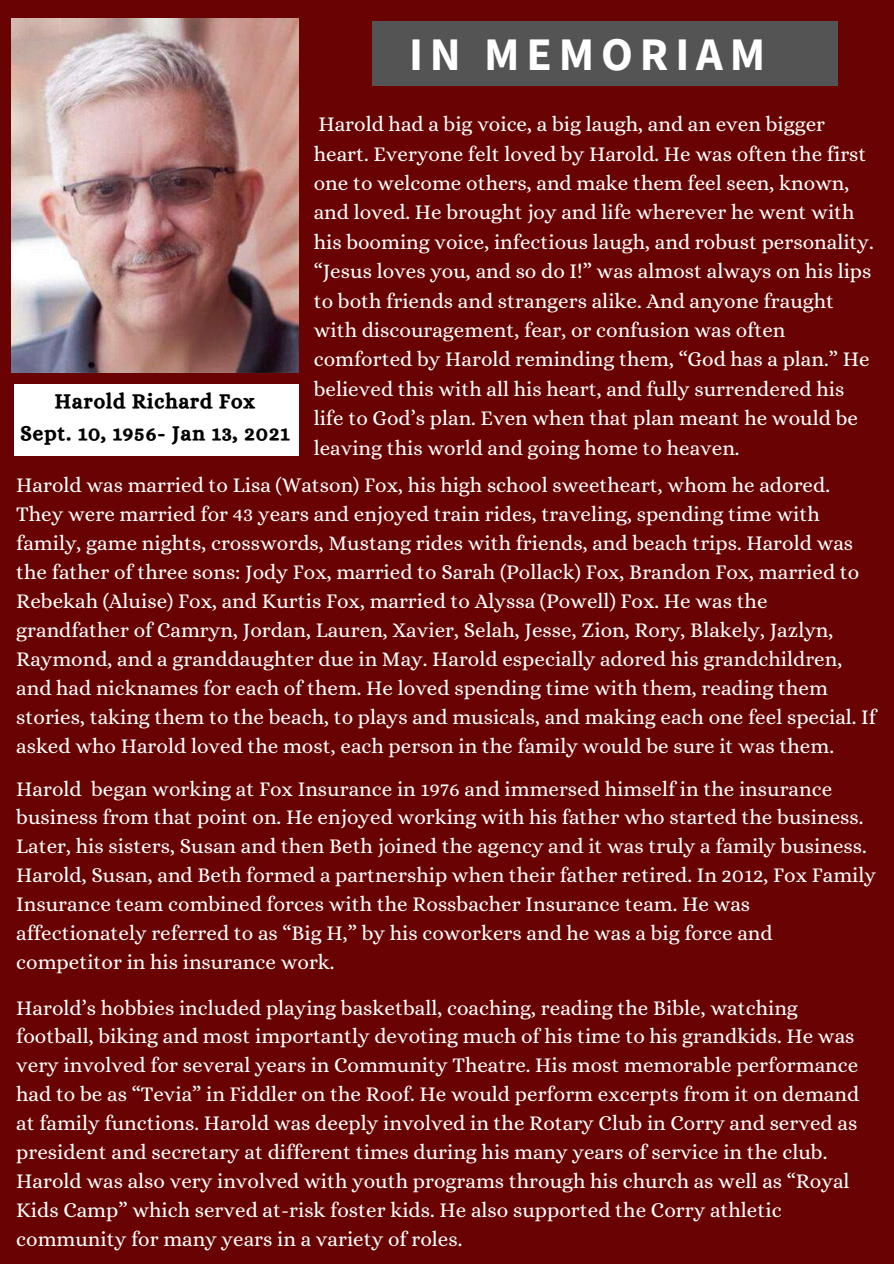
<style>
.page{position:relative;width:894px;height:1264px;background:#fff}
.page>*{position:absolute;margin:0;border:0;box-sizing:border-box;transform-origin:0 0}
.t1{font:700 46.5px "Source Sans Pro";letter-spacing:.15em;color:#fff}
.t2{font:21px/29px "Alice";color:#fff}
.t3{font:20.85px/31.5px "CA Generated";letter-spacing:.05em;color:#000;text-align:center}
</style>
<div class="page">
<div style="left:0;top:0;width:893px;height:1263px;background:#690202"></div>
<div style="left:15px;top:384px;width:283px;height:71px;background:#fff"></div>
<img style="left:12px;top:19px;width:286px;height:353px">
<div style="left:373px;top:21px;width:463px;height:64px;background:#545454"></div>
<p class="t3" style="left:20px;top:385px;width:270px">Harold Richard Fox<br>Sept. 10, 1956- Jan 13, 2021</p>
<h1 class="t1" style="left:409px;top:24px;width:358px">IN MEMORIAM</h1>
<p class="t2" style="left:313px;top:109px;width:561px;line-height:29.4px">Harold had a big voice, a big laugh, and an even bigger heart. Everyone felt loved by Harold. He was often the first one to welcome others, and make them feel seen, known, and loved. He brought joy and life wherever he went with his booming voice, infectious laugh, and robust personality. “Jesus loves you, and so do I!” was almost always on his lips to both friends and strangers alike. And anyone fraught with discouragement, fear, or confusion was often comforted by Harold reminding them, “God has a plan.” He believed this with all his heart, and fully surrendered his life to God’s plan. Even when that plan meant he would be leaving this world and going home to heaven.</p>
<p class="t2" style="left:16px;top:471px;width:861px">Harold was married to Lisa (Watson) Fox, his high school sweetheart, whom he adored.<br>They were married for 43 years and enjoyed train rides, traveling, spending time with family, game nights, crosswords, Mustang rides with friends, and beach trips. Harold was the father of three sons: Jody Fox, married to Sarah (Pollack) Fox, Brandon Fox, married to Rebekah (Aluise) Fox, and Kurtis Fox, married to Alyssa (Powell) Fox. He was the grandfather of Camryn, Jordan, Lauren, Xavier, Selah, Jesse, Zion, Rory, Blakely, Jazlyn, Raymond, and a granddaughter due in May. Harold especially adored his grandchildren, and had nicknames for each of them. He loved spending time with them, reading them stories, taking them to the beach, to plays and musicals, and making each one feel special. If asked who Harold loved the most, each person in the family would be sure it was them.</p>
<p class="t2" style="left:16px;top:774px;width:861px">Harold began working at Fox Insurance in 1976 and immersed himself in the insurance business from that point on. He enjoyed working with his father who started the business.<br>Later, his sisters, Susan and then Beth joined the agency and it was truly a family business.<br>Harold, Susan, and Beth formed a partnership when their father retired. In 2012, Fox Family Insurance team combined forces with the Rossbacher Insurance team. He was affectionately referred to as “Big H,” by his coworkers and he was a big force and competitor in his insurance work.</p>
<p class="t2" style="left:16px;top:992px;width:844px">Harold’s hobbies included playing basketball, coaching, reading the Bible, watching football, biking and most importantly devoting much of his time to his grandkids. He was very involved for several years in Community Theatre. His most memorable performance had to be as “Tevia” in Fiddler on the Roof. He would perform excerpts from it on demand at family functions. Harold was deeply involved in the Rotary Club in Corry and served as president and secretary at different times during his many years of service in the club.<br>Harold was also very involved with youth programs through his church as well as “Royal Kids Camp” which served at-risk foster kids. He also supported the Corry athletic community for many years in a variety of roles.</p>
</div>
